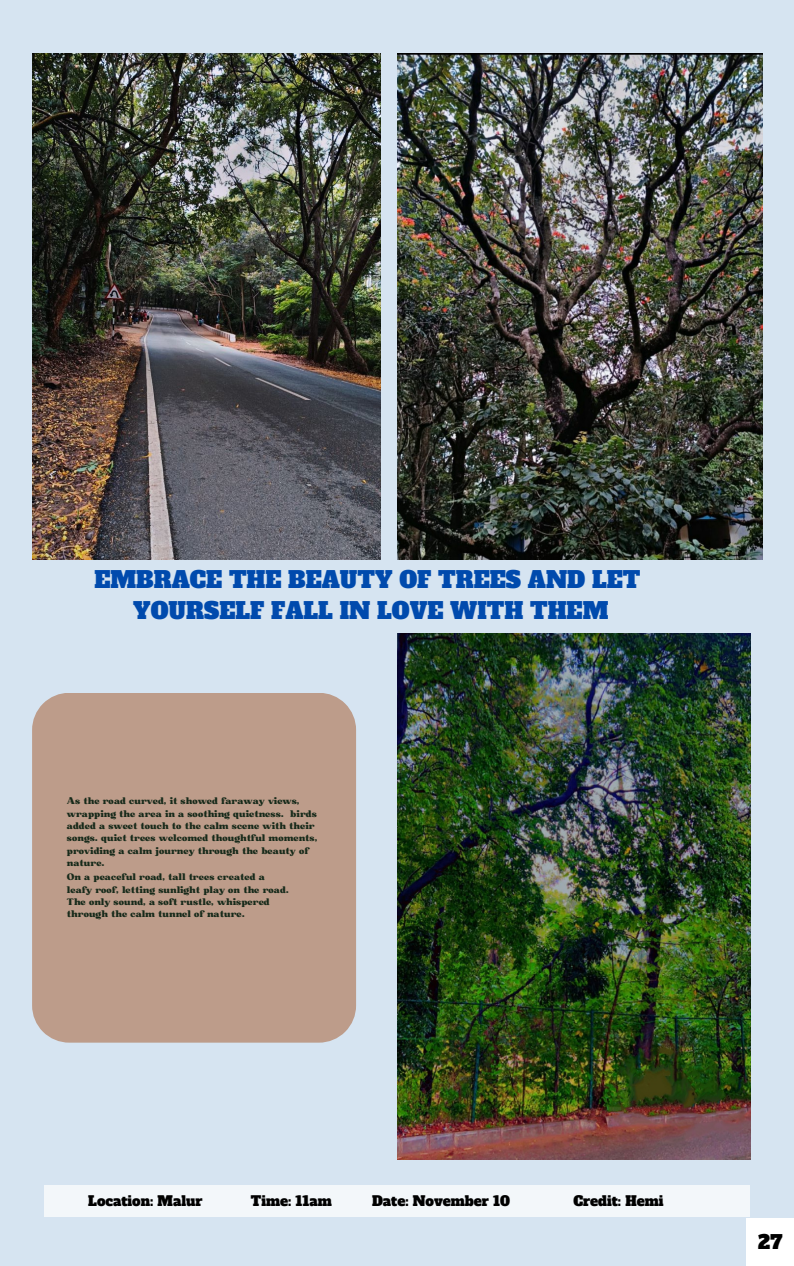
<style>
.page{position:relative;width:794px;height:1266px;background:#fff}
.page>*{position:absolute;margin:0;border:0;box-sizing:border-box;transform-origin:0 0}
.t1{font:22.5px "Alfa Slab One";color:#004aad}
.t2{font:18.75px "Alfa Slab One";color:#000}
.t3{font:13.5px "Alfa Slab One";color:#000}
.t4{font:9px/12.4px "Bugaki";color:#172a1a}
</style>
<div class="page">
<div style="left:0;top:0;width:793px;height:1266px;background:#d6e4f1"></div>
<img style="left:32px;top:53px;width:348px;height:506px">
<div style="left:746px;top:1218px;width:47px;height:48px;background:#fff"></div>
<img style="left:397px;top:633px;width:352px;height:526px">
<div style="left:32px;top:693px;width:324px;height:349px;background:#bd9c8a"></div>
<div style="left:44px;top:1185px;width:705px;height:32px;background:#f3f7fa"></div>
<img style="left:397px;top:53px;width:365px;height:506px">
<p class="t1" style="left:94px;top:564px;width:547px">EMBRACE THE BEAUTY OF TREES AND LET</p>
<p class="t1" style="left:133px;top:596px;width:476px">YOURSELF FALL IN LOVE WITH THEM</p>
<p class="t4" style="left:67px;top:795px;width:252px">As the road curved, it showed faraway views, wrapping the area in a soothing quietness. birds added a sweet touch to the calm scene with their songs. quiet trees welcomed thoughtful moments, providing a calm journey through the beauty of nature.</p>
<p class="t4" style="left:67px;top:871px;width:223px">On a peaceful road, tall trees created a leafy roof, letting sunlight play on the road.<br>The only sound, a soft rustle, whispered through the calm tunnel of nature.</p>
<p class="t3" style="left:88px;top:1192px;width:116px">Location: Malur</p>
<p class="t3" style="left:251px;top:1192px;width:83px">Time: 11am</p>
<p class="t3" style="left:372px;top:1192px;width:139px">Date: November 10</p>
<p class="t3" style="left:573px;top:1192px;width:91px">Credit: Hemi</p>
<p class="t2" style="left:757px;top:1229px;width:26px">27</p>
</div>
